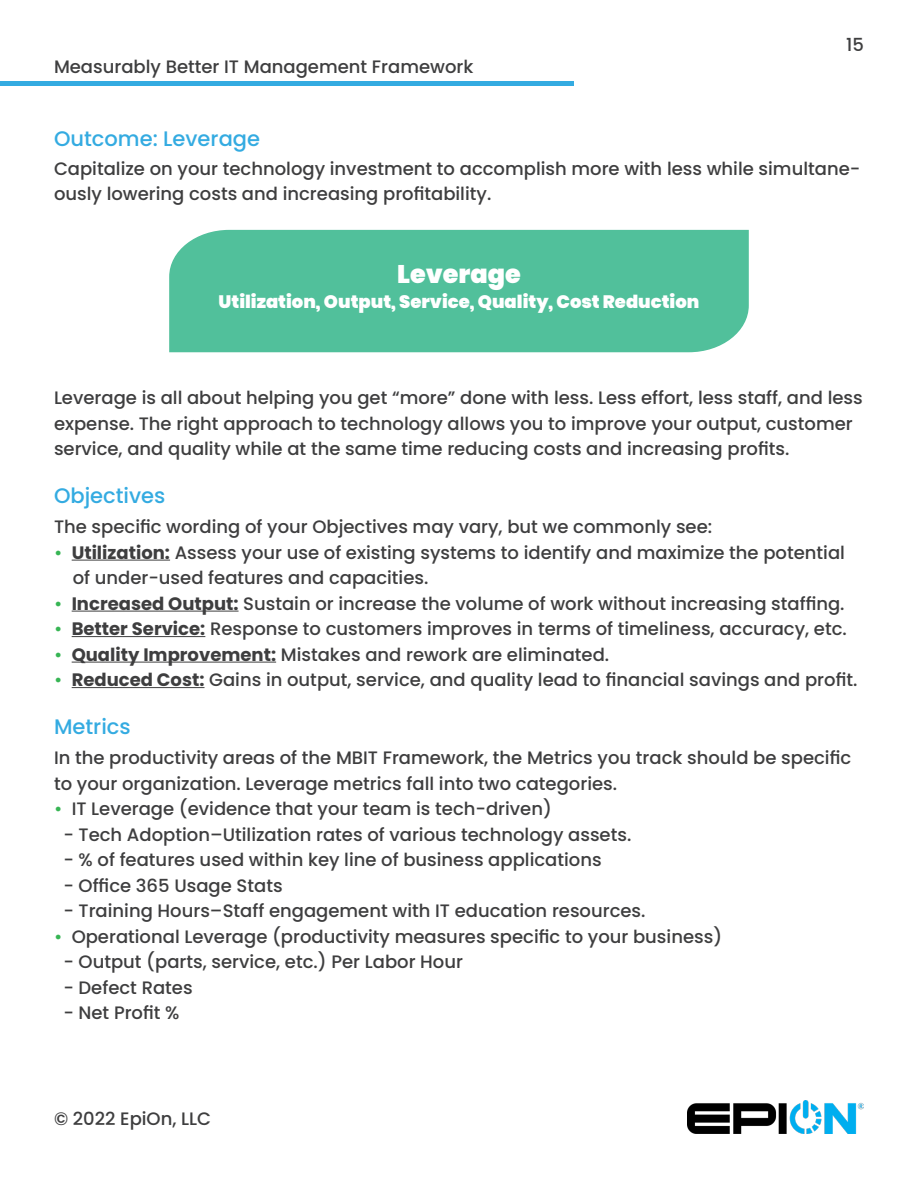
<style>
.page{position:relative;width:918px;height:1188px;background:#fff}
.page>*{position:absolute;margin:0;border:0;box-sizing:border-box;transform-origin:0 0}
.t1{font:900 25.5px "Poppins";color:#fff}
.t2{font:500 21px "Poppins";color:#34abe1}
.t3{font:500 18px/25.5px "Poppins";color:#3e3e3f}
.t4{font:900 18px "Poppins";color:#fff}
.s1{color:#37b554}
.s2{font-weight:700}
</style>
<div class="page">
<hr style="left:72px;top:560px;width:98px;height:1px;background:#3e3e3f">
<hr style="left:72px;top:611px;width:167px;height:1px;background:#3e3e3f">
<hr style="left:72px;top:636px;width:133px;height:1px;background:#3e3e3f">
<hr style="left:72px;top:662px;width:204px;height:1px;background:#3e3e3f">
<hr style="left:72px;top:687px;width:133px;height:1px;background:#3e3e3f">
<hr style="left:0;top:82px;width:573px;height:4px;background:#34abe1">
<div style="left:169px;top:229px;width:580px;height:124px;background:#51c09b"></div>
<img style="left:687px;top:1100px;width:177px;height:34px">
<p class="t3" style="left:54px;top:54px;width:421px">Measurably Better IT Management Framework</p>
<p class="t3" style="left:846px;top:32px;width:19px">15</p>
<p class="t2" style="left:54px;top:127px;width:208px">Outcome: Leverage</p>
<p class="t3" style="left:54px;top:156px;width:808px">Capitalize on your technology investment to accomplish more with less while simultane&shy;ously lowering costs and increasing profitability.</p>
<p class="t1" style="left:397px;top:259px;width:125px">Leverage</p>
<p class="t4" style="left:219px;top:292px;width:482px">Utilization, Output, Service, Quality, Cost Reduction</p>
<p class="t3" style="left:54px;top:385px;width:810px">Leverage is all about helping you get “more” done with less. Less effort, less staff, and less expense. The right approach to technology allows you to improve your output, customer service, and quality while at the same time reducing costs and increasing profits.</p>
<p class="t2" style="left:54px;top:484px;width:113px">Objectives</p>
<p class="t3" style="left:54px;top:514px;width:660px">The specific wording of your Objectives may vary, but we commonly see:</p>
<p class="t3" style="left:54px;top:540px;width:793px"><span class="s1">•</span> <span class="s2">Utilization:</span> Assess your use of existing systems to identify and maximize the potential</p>
<p class="t3" style="left:73px;top:565px;width:357px">of under-used features and capacities.</p>
<p class="t3" style="left:54px;top:591px;width:792px"><span class="s1">•</span> <span class="s2">Increased Output:</span> Sustain or increase the volume of work without increasing staffing.</p>
<p class="t3" style="left:54px;top:616px;width:794px"><span class="s1">•</span> <span class="s2">Better Service:</span> Response to customers improves in terms of timeliness, accuracy, etc.</p>
<p class="t3" style="left:54px;top:642px;width:557px"><span class="s1">•</span> <span class="s2">Quality Improvement:</span> Mistakes and rework are eliminated.</p>
<p class="t3" style="left:54px;top:667px;width:805px"><span class="s1">•</span> <span class="s2">Reduced Cost:</span> Gains in output, service, and quality lead to financial savings and profit.</p>
<p class="t2" style="left:54px;top:715px;width:78px">Metrics</p>
<p class="t3" style="left:54px;top:745px;width:799px">In the productivity areas of the MBIT Framework, the Metrics you track should be specific to your organization. Leverage metrics fall into two categories.</p>
<p class="t3" style="left:54px;top:796px;width:499px"><span class="s1">•</span> IT Leverage (evidence that your team is tech-driven)</p>
<p class="t3" style="left:63px;top:822px;width:570px">- Tech Adoption–Utilization rates of various technology assets.</p>
<p class="t3" style="left:63px;top:847px;width:540px">- % of features used within key line of business applications</p>
<p class="t3" style="left:63px;top:873px;width:221px">- Office 365 Usage Stats</p>
<p class="t3" style="left:63px;top:898px;width:584px">- Training Hours–Staff engagement with IT education resources.</p>
<p class="t3" style="left:54px;top:924px;width:670px"><span class="s1">•</span> Operational Leverage (productivity measures specific to your business)</p>
<p class="t3" style="left:63px;top:949px;width:401px">- Output (parts, service, etc.) Per Labor Hour</p>
<p class="t3" style="left:63px;top:975px;width:131px">- Defect Rates</p>
<p class="t3" style="left:63px;top:1000px;width:118px">- Net Profit %</p>
<p class="t3" style="left:54px;top:1106px;width:159px">© 2022 EpiOn, LLC</p>
</div>
